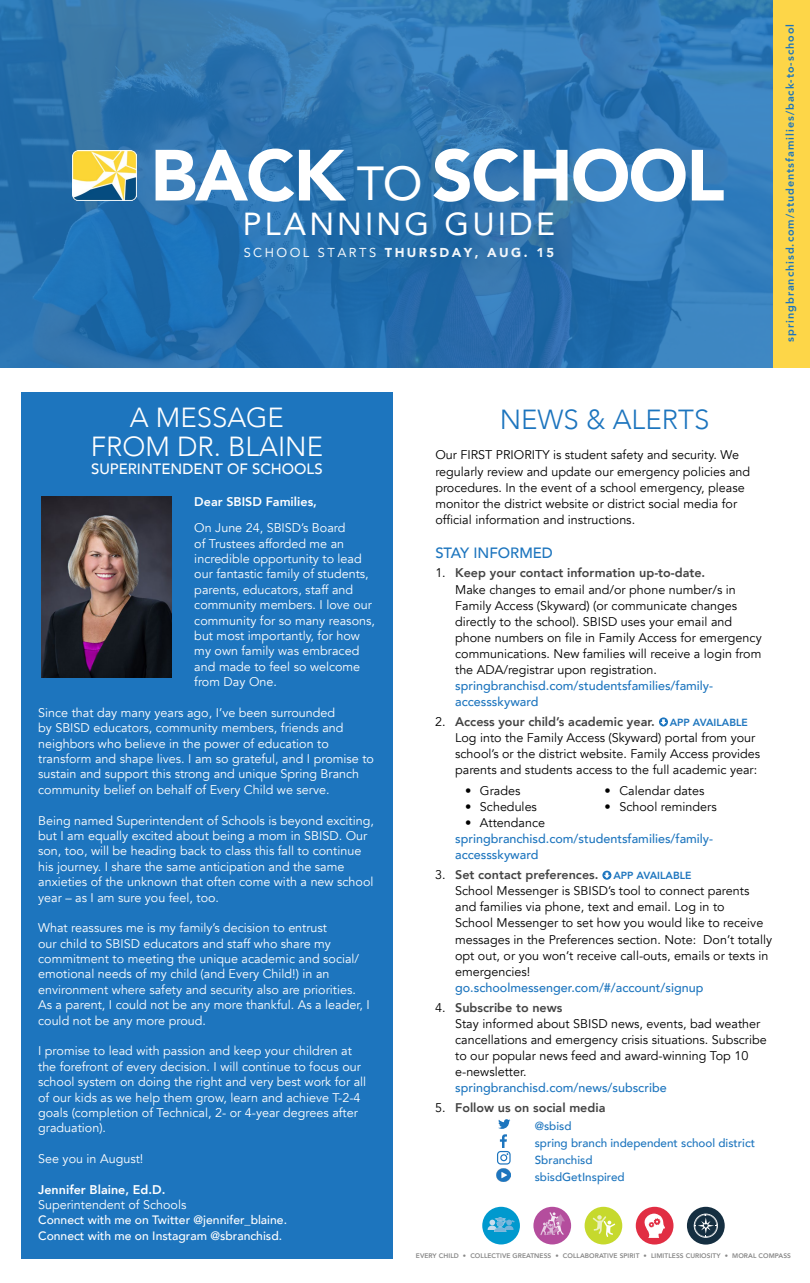
<style>
.page{position:relative;width:810px;height:1283px;background:#fff}
.page>*{position:absolute;margin:0;border:0;box-sizing:border-box;transform-origin:0 0}
.t1{font:900 71.5px "Avenir";letter-spacing:-.025em;color:#fff}
.t2{font:31.75px "Avenir";letter-spacing:.1em;color:#fff}
.t3{font:300 27.5px/28.6px "Avenir";color:#fff;text-align:center}
.t4{font:300 27.5px "Avenir";color:#1d75be}
.t5{font:500 14.88px "Avenir";color:#fff}
.t6{font:500 14.88px "Avenir";color:#1d75be}
.t7{font:900 12.88px "Avenir";letter-spacing:.19em;color:#fff}
.t8{font:12.62px/15.4px "Avenir";color:#fff}
.t9{font:12.62px/16.1px "Avenir";color:#000}
.t10{font:500 12.62px/16.1px "Avenir";color:#1d75be}
.t11{font:800 12.62px "Avenir";color:#fff}
.t12{font:800 12.62px "Avenir";color:#444}
.t13{font:500 12.12px/15.4px "Avenir";color:#fff}
.t14{font:500 11.62px/17.1px "Avenir";color:#1d75be}
.t15{font:800 10.88px "Avenir";letter-spacing:.09em;color:#1d75be}
.t16{font:800 6.62px "Avenir";letter-spacing:.01em;color:#888}
.s1{font-weight:400;font-size:47.62px}
.s2{font-weight:400}
.s3{font-weight:800;color:#444}
.s4{font-weight:800;font-size:10.38px;color:#1d75be}
.s5{font-weight:400;color:#000}
</style>
<div class="page">
<svg style="left:0;top:0;width:773px;height:368px;background:#2d75b2"></svg>
<div style="left:773px;top:0;width:37px;height:368px;background:#fdd648"></div>
<img style="left:73px;top:150px;width:64px;height:50px">
<div style="left:636px;top:1206px;width:38px;height:38px;background:#e12e43;border-radius:50%"></div>
<svg style="left:644px;top:1213px;width:21px;height:24px"></svg>
<div style="left:687px;top:1206px;width:38px;height:38px;background:#152f41;border-radius:50%"></div>
<svg style="left:694px;top:1213px;width:24px;height:24px"></svg>
<div style="left:585px;top:1206px;width:37px;height:38px;background:#c6d92d;border-radius:50%"></div>
<svg style="left:593px;top:1215px;width:22px;height:21px"></svg>
<div style="left:533px;top:1206px;width:38px;height:38px;background:#b44d9d;border-radius:50%"></div>
<svg style="left:540px;top:1212px;width:25px;height:23px"></svg>
<div style="left:482px;top:1206px;width:38px;height:38px;background:#0099ce;border-radius:50%"></div>
<svg style="left:488px;top:1217px;width:27px;height:15px"></svg>
<svg style="left:498px;top:1119px;width:12px;height:9px"></svg>
<svg style="left:497px;top:1134px;width:14px;height:47px"></svg>
<svg style="left:659px;top:717px;width:9px;height:9px"></svg>
<svg style="left:660px;top:719px;width:7px;height:6px"></svg>
<svg style="left:602px;top:870px;width:9px;height:9px"></svg>
<svg style="left:604px;top:872px;width:6px;height:6px"></svg>
<div style="left:21px;top:392px;width:372px;height:866px;background:#1d75be"></div>
<img style="left:42px;top:497px;width:130px;height:181px">
<h1 class="t1" style="left:150px;top:114px;width:576px">BACK <span class="s1">TO</span> SCHOOL</h1>
<h2 class="t2" style="left:243px;top:198px;width:314px">PLANNING GUIDE</h2>
<p class="t7" style="left:244px;top:241px;width:312px"><span class="s2">SCHOOL STARTS</span> THURSDAY, AUG. 15</p>
<p class="t15" style="left:782px;top:342px;width:319px;rotate:-90deg">springbranchisd.com/studentsfamilies/back-to-school</p>
<h3 class="t3" style="left:91px;top:403px;width:234px">A MESSAGE<br>FROM DR. BLAINE</h3>
<p class="t5" style="left:91px;top:456px;width:233px">SUPERINTENDENT OF SCHOOLS</p>
<p class="t11" style="left:194px;top:491px;width:124px">Dear SBISD Families,</p>
<p class="t8" style="left:194px;top:520px;width:182px">On June 24, SBISD’s Board<br>of Trustees afforded me an incredible opportunity to lead our fantastic family of students, parents, educators, staff and community members. I love our community for so many reasons, but most importantly, for how my own family was embraced and made to feel so welcome from Day One.</p>
<p class="t8" style="left:38px;top:705px;width:337px">Since that day many years ago, I’ve been surrounded<br>by SBISD educators, community members, friends and neighbors who believe in the power of education to transform and shape lives. I am so grateful, and I promise to sustain and support this strong and unique Spring Branch community belief on behalf of Every Child we serve.</p>
<p class="t8" style="left:38px;top:813px;width:337px">Being named Superintendent of Schools is beyond exciting, but I am equally excited about being a mom in SBISD. Our son, too, will be heading back to class this fall to continue his journey. I share the same anticipation and the same anxieties of the unknown that often come with a new school year – as I am sure you feel, too.</p>
<p class="t8" style="left:38px;top:920px;width:333px">What reassures me is my family’s decision to entrust<br>our child to SBISD educators and staff who share my commitment to meeting the unique academic and social/ emotional needs of my child (and Every Child!) in an environment where safety and security also are priorities.<br>As a parent, I could not be any more thankful. As a leader, I could not be any more proud.</p>
<p class="t8" style="left:38px;top:1043px;width:330px">I promise to lead with passion and keep your children at the forefront of every decision. I will continue to focus our school system on doing the right and very best work for all of our kids as we help them grow, learn and achieve T-2-4 goals (completion of Technical, 2- or 4-year degrees after graduation).</p>
<p class="t8" style="left:38px;top:1151px;width:107px">See you in August!</p>
<p class="t11" style="left:38px;top:1179px;width:129px">Jennifer Blaine, Ed.D.</p>
<p class="t8" style="left:38px;top:1197px;width:150px">Superintendent of Schools</p>
<p class="t13" style="left:38px;top:1211px;width:250px">Connect with me on Twitter @jennifer_blaine.<br>Connect with me on Instagram @sbranchisd.</p>
<h3 class="t4" style="left:500px;top:403px;width:211px">NEWS &amp; ALERTS</h3>
<p class="t9" style="left:435px;top:447px;width:316px">Our FIRST PRIORITY is student safety and security. We regularly review and update our emergency policies and procedures. In the event of a school emergency, please monitor the district website or district social media for official information and instructions.</p>
<p class="t6" style="left:435px;top:539px;width:119px">STAY INFORMED</p>
<p class="t9" style="left:455px;top:565px;width:308px;text-indent:-20px">1. <span class="s3">Keep your contact information up-to-date.<br></span>Make changes to email and/or phone number/s in Family Access (Skyward) (or communicate changes directly to the school). SBISD uses your email and phone numbers on file in Family Access for emergency communications. New families will receive a login from the ADA/registrar upon registration.</p>
<p class="t10" style="left:455px;top:677px;width:260px">springbranchisd.com/studentsfamilies/family&shy;accessskyward</p>
<p class="t9" style="left:455px;top:714px;width:307px;text-indent:-20px">2. <span class="s3">Access your child’s academic year.</span> <span class="s4">APP AVAILABLE </span>Log into the Family Access (Skyward) portal from your school’s or the district website. Family Access provides parents and students access to the full academic year:</p>
<p class="t9" style="left:465px;top:782px;width:57px">• Grades</p>
<p class="t9" style="left:465px;top:798px;width:73px">• Schedules</p>
<p class="t9" style="left:465px;top:815px;width:82px">• Attendance</p>
<p class="t9" style="left:605px;top:782px;width:101px">• Calendar dates</p>
<p class="t9" style="left:605px;top:798px;width:114px">• School reminders</p>
<p class="t10" style="left:455px;top:830px;width:260px">springbranchisd.com/studentsfamilies/family&shy;accessskyward</p>
<p class="t9" style="left:455px;top:867px;width:318px;text-indent:-20px">3. <span class="s3">Set contact preferences.</span> <span class="s4">APP AVAILABLE<br></span>School Messenger is SBISD’s tool to connect parents and families via phone, text and email. Log in to<br>School Messenger to set how you would like to receive messages in the Preferences section. Note: Don’t totally opt out, or you won’t receive call-outs, emails or texts in emergencies!</p>
<p class="t10" style="left:455px;top:978px;width:250px">go.schoolmessenger.com/#/account/signup</p>
<p class="t9" style="left:455px;top:999px;width:313px;text-indent:-20px">4. <span class="s3">Subscribe to news<br></span>Stay informed about SBISD news, events, bad weather cancellations and emergency crisis situations. Subscribe to our popular news feed and award-winning Top 10 e-newsletter.</p>
<p class="t10" style="left:455px;top:1079px;width:213px">springbranchisd.com/news/subscribe</p>
<p class="t12" style="left:435px;top:1097px;width:172px"><span class="s5">5.</span> Follow us on social media</p>
<p class="t14" style="left:535px;top:1116px;width:222px">@sbisd<br>spring branch independent school district<br>Sbranchisd<br>sbisdGetInspired</p>
<p class="t16" style="left:416px;top:1250px;width:377px">EVERY CHILD • COLLECTIVE GREATNESS • COLLABORATIVE SPIRIT • LIMITLESS CURIOSITY • MORAL COMPASS</p>
</div>
